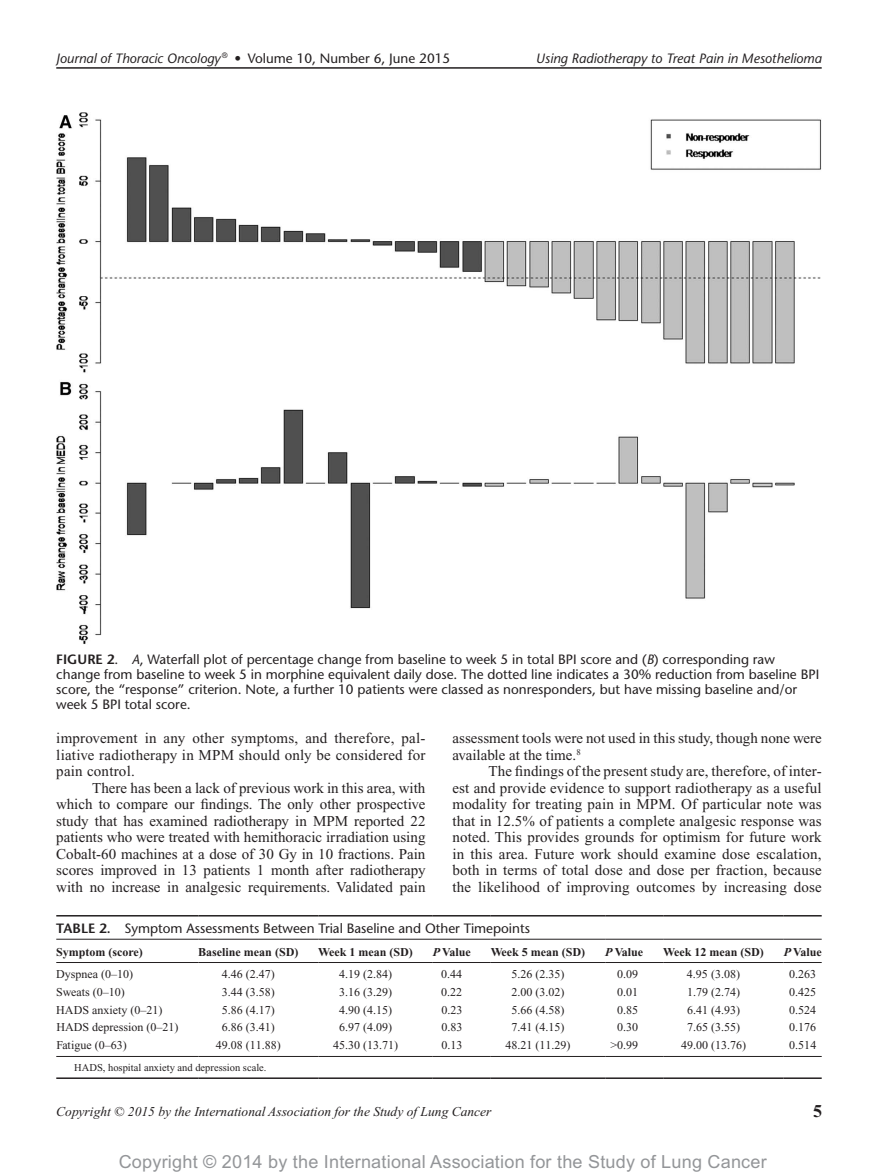
<style>
.page{position:relative;width:878px;height:1175px;background:#fff}
.page>*{position:absolute;margin:0;border:0;box-sizing:border-box;transform-origin:0 0}
.t1{font:18px "Arial MT Std";letter-spacing:.015em;color:#939598}
.t2{font:700 18px "Times New Roman";color:#231f20}
.t3{font:15px/16.5px "Times New Roman";color:#231f20;text-align:justify}
.t4{font:500 13.5px/15px "Stone Sans Std";color:#231f20}
.t5{font:italic 13.5px "Times New Roman";color:#231f20}
.t6{font:italic 500 13.5px "Stone Sans Std";color:#231f20}
.t7{font:12px "Times New Roman";color:#231f20}
.t8{font:700 12px "Times New Roman";color:#231f20}
.t9{font:10.5px "Times New Roman";color:#231f20}
.s1{font-style:italic}
.s2{font-weight:600}
</style>
<div class="page">
<hr style="left:56px;top:67px;width:765px;height:2px;background:#231f20">
<img style="left:56px;top:112px;width:765px;height:532px">
<hr style="left:198px;top:938px;width:120px;height:1px;background:#231f20">
<hr style="left:318px;top:938px;width:115px;height:1px;background:#231f20">
<hr style="left:433px;top:938px;width:57px;height:1px;background:#231f20">
<hr style="left:490px;top:938px;width:115px;height:1px;background:#231f20">
<hr style="left:605px;top:938px;width:58px;height:1px;background:#231f20">
<hr style="left:663px;top:938px;width:120px;height:1px;background:#231f20">
<hr style="left:783px;top:938px;width:38px;height:1px;background:#231f20">
<hr style="left:56px;top:915px;width:142px;height:1px;background:#231f20">
<hr style="left:198px;top:915px;width:120px;height:1px;background:#231f20">
<hr style="left:318px;top:915px;width:115px;height:1px;background:#231f20">
<hr style="left:433px;top:915px;width:57px;height:1px;background:#231f20">
<hr style="left:490px;top:915px;width:115px;height:1px;background:#231f20">
<hr style="left:605px;top:915px;width:58px;height:1px;background:#231f20">
<hr style="left:663px;top:915px;width:120px;height:1px;background:#231f20">
<hr style="left:783px;top:915px;width:38px;height:1px;background:#231f20">
<hr style="left:56px;top:1077px;width:142px;height:1px;background:#231f20">
<hr style="left:198px;top:1077px;width:120px;height:1px;background:#231f20">
<hr style="left:318px;top:1077px;width:115px;height:1px;background:#231f20">
<hr style="left:433px;top:1077px;width:57px;height:1px;background:#231f20">
<hr style="left:490px;top:1077px;width:115px;height:1px;background:#231f20">
<hr style="left:605px;top:1077px;width:58px;height:1px;background:#231f20">
<hr style="left:663px;top:1077px;width:120px;height:1px;background:#231f20">
<hr style="left:783px;top:1077px;width:38px;height:1px;background:#231f20">
<hr style="left:56px;top:938px;width:142px;height:1px;background:#231f20">
<hr style="left:56px;top:962px;width:142px;height:1px;background:#231f20">
<hr style="left:198px;top:962px;width:120px;height:1px;background:#231f20">
<hr style="left:318px;top:962px;width:115px;height:1px;background:#231f20">
<hr style="left:433px;top:962px;width:57px;height:1px;background:#231f20">
<hr style="left:490px;top:962px;width:115px;height:1px;background:#231f20">
<hr style="left:605px;top:962px;width:58px;height:1px;background:#231f20">
<hr style="left:663px;top:962px;width:120px;height:1px;background:#231f20">
<hr style="left:783px;top:962px;width:38px;height:1px;background:#231f20">
<hr style="left:56px;top:1056px;width:142px;height:1px;background:#231f20">
<hr style="left:198px;top:1056px;width:120px;height:1px;background:#231f20">
<hr style="left:318px;top:1056px;width:115px;height:1px;background:#231f20">
<hr style="left:433px;top:1056px;width:57px;height:1px;background:#231f20">
<hr style="left:490px;top:1056px;width:115px;height:1px;background:#231f20">
<hr style="left:605px;top:1056px;width:58px;height:1px;background:#231f20">
<hr style="left:663px;top:1056px;width:120px;height:1px;background:#231f20">
<hr style="left:783px;top:1056px;width:38px;height:1px;background:#231f20">
<p class="t4" style="left:56px;top:50px;width:395px"><span class="s1">Journal of Thoracic Oncology</span> <sup>®</sup> • Volume 10, Number 6, June 2015</p>
<p class="t6" style="left:535px;top:50px;width:287px">Using Radiotherapy to Treat Pain in Mesothelioma</p>
<p class="t4" style="left:56px;top:651px;width:764px"><span class="s2">FIGURE 2</span>. <span class="s1">A</span>, Waterfall plot of percentage change from baseline to week 5 in total BPI score and (<span class="s1">B</span>) corresponding raw change from baseline to week 5 in morphine equivalent daily dose. The dotted line indicates a 30% reduction from baseline BPI score, the “response” criterion. Note, a further 10 patients were classed as nonresponders, but have missing baseline and/or week 5 BPI total score.</p>
<p class="t3" style="left:56px;top:730px;width:371px">improvement in any other symptoms, and therefore, pal&shy;liative radiotherapy in MPM should only be considered for pain control.</p>
<p class="t3" style="left:56px;top:779px;width:371px;text-indent:36px">There has been a lack of previous work in this area, with which to compare our findings. The only other prospective study that has examined radiotherapy in MPM reported 22 patients who were treated with hemithoracic irradiation using Cobalt-60 machines at a dose of 30 Gy in 10 fractions. Pain scores improved in 13 patients 1 month after radiotherapy with no increase in analgesic requirements. Validated pain</p>
<p class="t3" style="left:452px;top:730px;width:371px">assessment tools were not used in this study, though none were available at the time.<sup>8</sup></p>
<p class="t3" style="left:452px;top:763px;width:371px;text-indent:36px">The findings of the present study are, therefore, of inter&shy;est and provide evidence to support radiotherapy as a useful modality for treating pain in MPM. Of particular note was that in 12.5% of patients a complete analgesic response was noted. This provides grounds for optimism for future work in this area. Future work should examine dose escalation, both in terms of total dose and dose per fraction, because the likelihood of improving outcomes by increasing dose</p>
<p class="t4" style="left:56px;top:920px;width:475px"><span class="s2">TABLE 2.</span> Symptom Assessments Between Trial Baseline and Other Timepoints</p>
<p class="t8" style="left:56px;top:945px;width:88px">Symptom (score)</p>
<p class="t8" style="left:198px;top:945px;width:101px">Baseline mean (SD)</p>
<p class="t8" style="left:318px;top:945px;width:96px">Week 1 mean (SD)</p>
<p class="t8" style="left:433px;top:945px;width:39px"><span class="s1">P</span> Value</p>
<p class="t8" style="left:490px;top:945px;width:96px">Week 5 mean (SD)</p>
<p class="t8" style="left:605px;top:945px;width:39px"><span class="s1">P</span> Value</p>
<p class="t8" style="left:663px;top:945px;width:102px">Week 12 mean (SD)</p>
<p class="t8" style="left:783px;top:945px;width:39px"><span class="s1">P</span> Value</p>
<p class="t7" style="left:56px;top:967px;width:78px">Dyspnea (0–10)</p>
<p class="t7" style="left:222px;top:967px;width:54px">4.46 (2.47)</p>
<p class="t7" style="left:339px;top:967px;width:54px">4.19 (2.84)</p>
<p class="t7" style="left:441px;top:967px;width:22px">0.44</p>
<p class="t7" style="left:511px;top:967px;width:54px">5.26 (2.35)</p>
<p class="t7" style="left:617px;top:967px;width:22px">0.09</p>
<p class="t7" style="left:687px;top:967px;width:54px">4.95 (3.08)</p>
<p class="t7" style="left:789px;top:967px;width:28px">0.263</p>
<p class="t7" style="left:56px;top:985px;width:70px">Sweats (0–10)</p>
<p class="t7" style="left:222px;top:985px;width:54px">3.44 (3.58)</p>
<p class="t7" style="left:339px;top:985px;width:54px">3.16 (3.29)</p>
<p class="t7" style="left:441px;top:985px;width:22px">0.22</p>
<p class="t7" style="left:511px;top:985px;width:54px">2.00 (3.02)</p>
<p class="t7" style="left:617px;top:985px;width:22px">0.01</p>
<p class="t7" style="left:687px;top:985px;width:54px">1.79 (2.74)</p>
<p class="t7" style="left:789px;top:985px;width:28px">0.425</p>
<p class="t7" style="left:56px;top:1003px;width:107px">HADS anxiety (0–21)</p>
<p class="t7" style="left:222px;top:1003px;width:54px">5.86 (4.17)</p>
<p class="t7" style="left:339px;top:1003px;width:54px">4.90 (4.15)</p>
<p class="t7" style="left:441px;top:1003px;width:22px">0.23</p>
<p class="t7" style="left:511px;top:1003px;width:54px">5.66 (4.58)</p>
<p class="t7" style="left:617px;top:1003px;width:22px">0.85</p>
<p class="t7" style="left:687px;top:1003px;width:54px">6.41 (4.93)</p>
<p class="t7" style="left:789px;top:1003px;width:28px">0.524</p>
<p class="t7" style="left:56px;top:1020px;width:123px">HADS depression (0–21)</p>
<p class="t7" style="left:222px;top:1020px;width:54px">6.86 (3.41)</p>
<p class="t7" style="left:339px;top:1020px;width:54px">6.97 (4.09)</p>
<p class="t7" style="left:441px;top:1020px;width:22px">0.83</p>
<p class="t7" style="left:511px;top:1020px;width:54px">7.41 (4.15)</p>
<p class="t7" style="left:617px;top:1020px;width:22px">0.30</p>
<p class="t7" style="left:687px;top:1020px;width:54px">7.65 (3.55)</p>
<p class="t7" style="left:789px;top:1020px;width:28px">0.176</p>
<p class="t7" style="left:56px;top:1038px;width:72px">Fatigue (0–63)</p>
<p class="t7" style="left:216px;top:1038px;width:66px">49.08 (11.88)</p>
<p class="t7" style="left:333px;top:1038px;width:66px">45.30 (13.71)</p>
<p class="t7" style="left:441px;top:1038px;width:22px">0.13</p>
<p class="t7" style="left:505px;top:1038px;width:66px">48.21 (11.29)</p>
<p class="t7" style="left:610px;top:1038px;width:29px">&gt;0.99</p>
<p class="t7" style="left:681px;top:1038px;width:66px">49.00 (13.76)</p>
<p class="t7" style="left:789px;top:1038px;width:28px">0.514</p>
<p class="t9" style="left:74px;top:1062px;width:194px">HADS, hospital anxiety and depression scale.</p>
<p class="t5" style="left:56px;top:1104px;width:437px">Copyright © 2015 by the International Association for the Study of Lung Cancer</p>
<p class="t2" style="left:813px;top:1100px;width:10px">5</p>
<p class="t1" style="left:119px;top:1151px;width:649px">Copyright © 2014 by the International Association for the Study of Lung Cancer</p>
</div>
